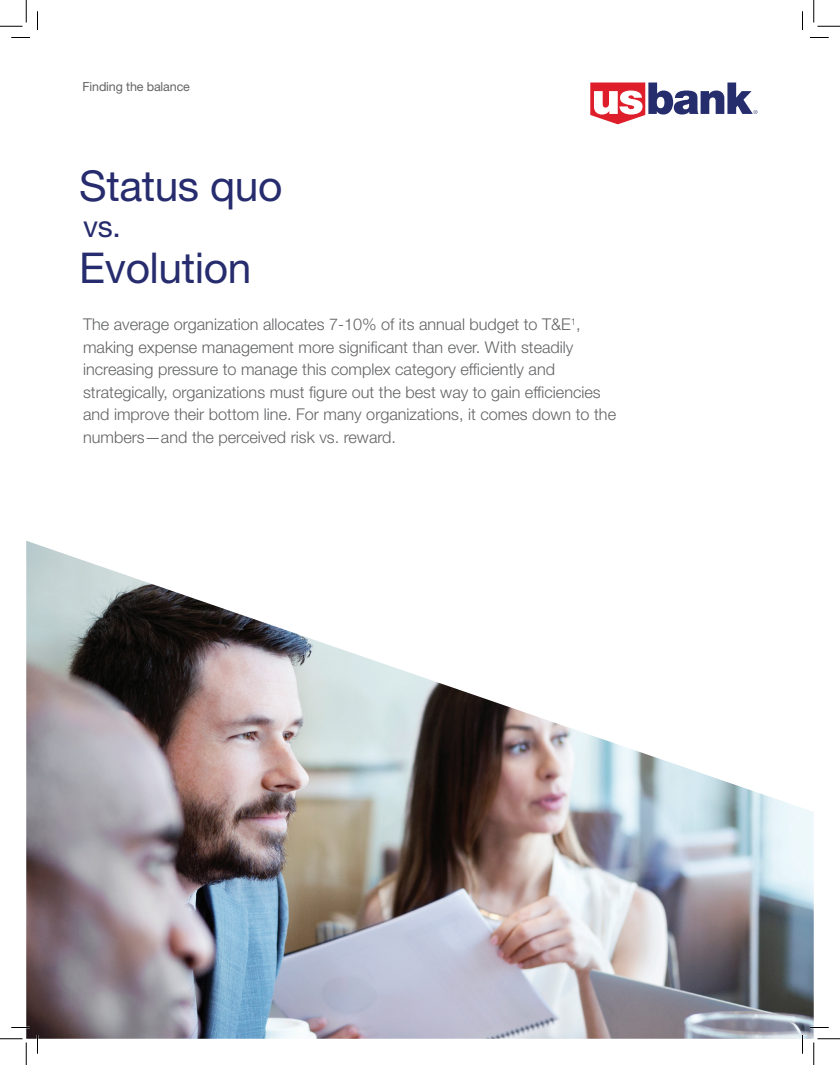
<style>
.page{position:relative;width:840px;height:1065px;background:#fff}
.page>*{position:absolute;margin:0;border:0;box-sizing:border-box;transform-origin:0 0}
.t1{font:42.5px/82.6px "Helvetica Neue LT Std";letter-spacing:-.01em;color:#262c6d}
.t2{font:30px "Helvetica Neue LT Std";color:#262c6d}
.t3{font:300 16.25px/22.5px "Helvetica Neue LT Std";color:#636466}
.t4{font:12.5px "Helvetica Neue LT Std";letter-spacing:-.01em;color:#636466}
</style>
<div class="page">
<img style="left:26px;top:541px;width:788px;height:498px">
<svg style="left:590px;top:83px;width:167px;height:41px"></svg>
<svg style="left:11px;top:37px;width:19px;height:1px"></svg>
<svg style="left:810px;top:37px;width:19px;height:1px"></svg>
<svg style="left:11px;top:1027px;width:19px;height:1px"></svg>
<svg style="left:810px;top:1027px;width:19px;height:1px"></svg>
<svg style="left:37px;top:11px;width:1px;height:19px"></svg>
<svg style="left:37px;top:1035px;width:1px;height:19px"></svg>
<svg style="left:802px;top:11px;width:1px;height:19px"></svg>
<svg style="left:802px;top:1035px;width:1px;height:19px"></svg>
<svg style="left:0;top:0;width:27px;height:27px"></svg>
<svg style="left:0;top:1039px;width:27px;height:26px"></svg>
<svg style="left:814px;top:0;width:26px;height:27px"></svg>
<svg style="left:814px;top:1039px;width:26px;height:26px"></svg>
<p class="t4" style="left:83px;top:80px;width:109px">Finding the balance</p>
<h1 class="t1" style="left:79px;top:144px;width:205px">Status quo<br>Evolution</h1>
<p class="t3" style="left:83px;top:313px;width:535px">The average organization allocates 7-10% of its annual budget to T&amp;E<sup>1</sup>, making expense management more significant than ever. With steadily increasing pressure to manage this complex category efficiently and strategically, organizations must figure out the best way to gain efficiencies and improve their bottom line. For many organizations, it comes down to the numbers—and the perceived risk vs. reward.</p>
<h2 class="t2" style="left:83px;top:209px;width:39px">vs.</h2>
</div>
